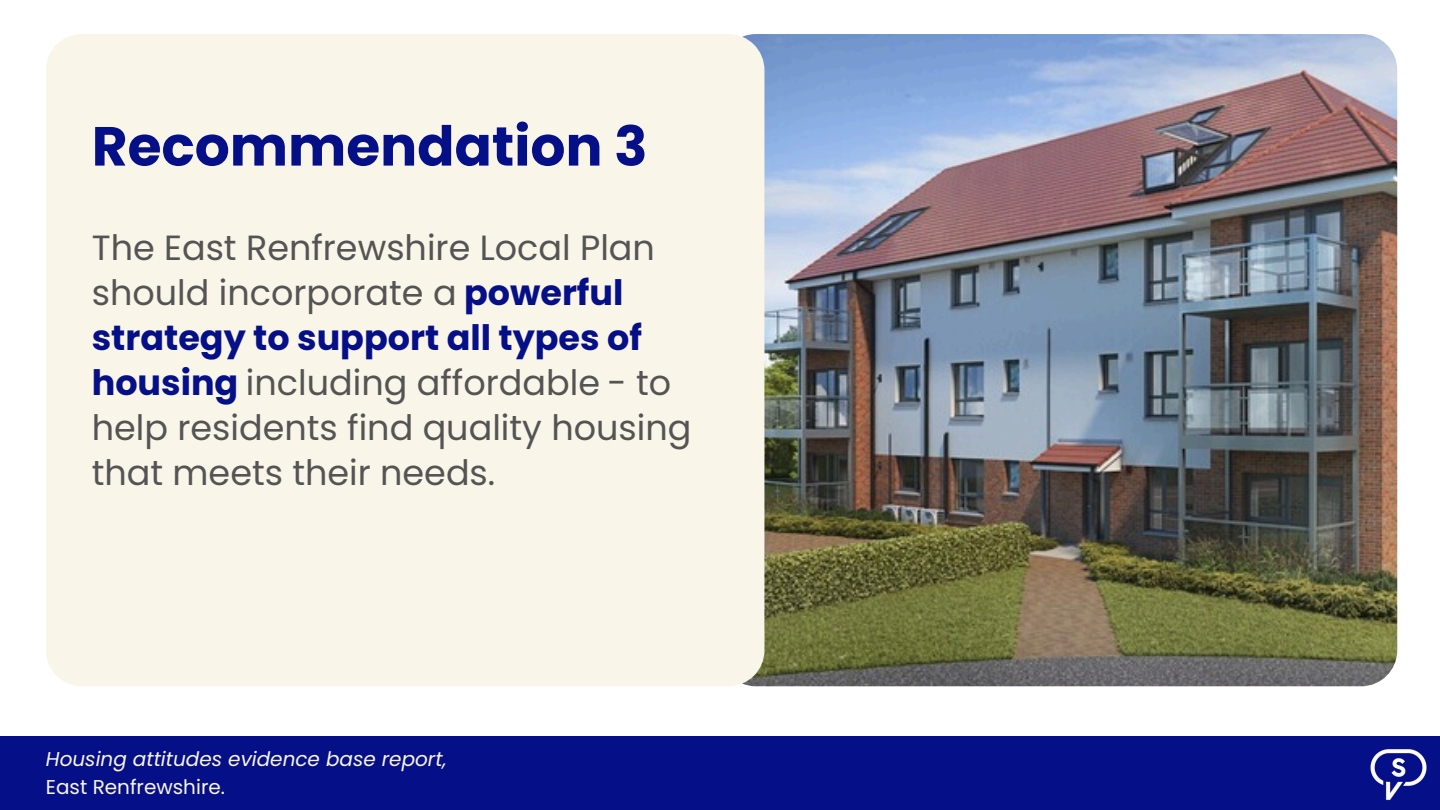
<style>
.page{position:relative;width:1440px;height:810px;background:#fff}
.page>*{position:absolute;margin:0;border:0;box-sizing:border-box;transform-origin:0 0}
.t1{font:700 55px "Poppins";color:#050f87}
.t2{font:35px/45px "Poppins";color:#545454}
.t3{font:italic 20px "Poppins";color:#f9f5e8}
.t4{font:20px "Poppins";color:#f9f5e8}
.s1{font-weight:700;color:#050f87}
</style>
<div class="page">
<img style="left:720px;top:34px;width:677px;height:652px;border-radius:36px">
<div style="left:46px;top:34px;width:718px;height:652px;background:#f9f5e8"></div>
<div style="left:0;top:736px;width:1440px;height:74px;background:#050f87"></div>
<img style="left:1370px;top:749px;width:57px;height:51px">
<p class="t1" style="left:92px;top:108px;width:557px">Recommendation 3</p>
<h2 class="t2" style="left:92px;top:225px;width:601px">The East Renfrewshire Local Plan should incorporate a <span class="s1">powerful strategy to support all types of housing</span> including affordable - to help residents find quality housing that meets their needs.</h2>
<p class="t3" style="left:46px;top:745px;width:402px">Housing attitudes evidence base report,</p>
<p class="t4" style="left:46px;top:773px;width:181px">East Renfrewshire.</p>
</div>
